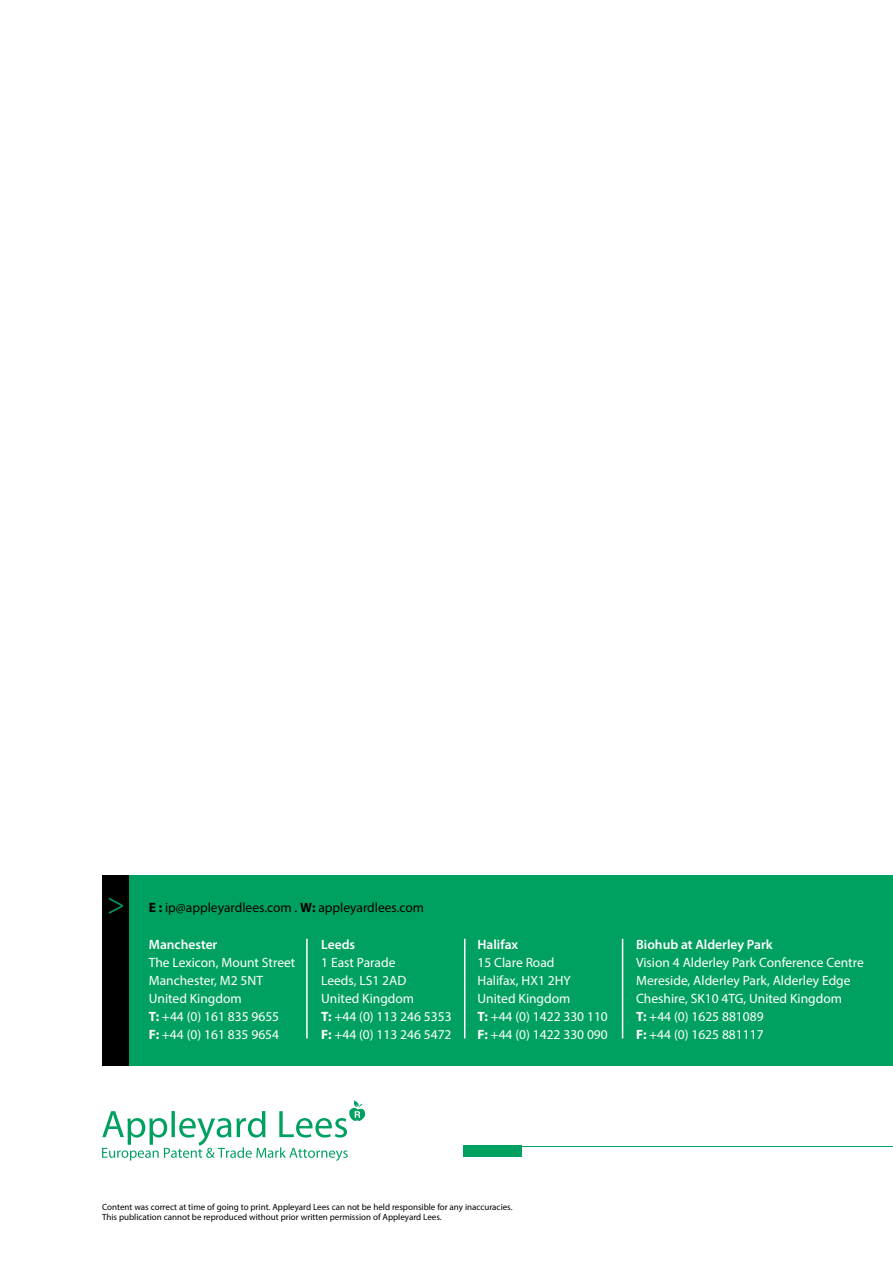
<style>
.page{position:relative;width:893px;height:1263px;background:#fff}
.page>*{position:absolute;margin:0;border:0;box-sizing:border-box;transform-origin:0 0}
.t1{font:32.4px "Minion Pro";color:#00a160}
.t2{font:13.5px/18px "Myriad Pro";color:#fff}
.t3{font:600 13.5px "Myriad Pro";color:#fff}
.t4{font:13.5px "Myriad Pro";color:#000}
.t5{font:9px/10.8px "Myriad Pro";color:#000}
.s1{font-weight:700}
</style>
<div class="page">
<hr style="left:467px;top:1146px;width:426px;height:1px;background:#00a160">
<div style="left:463px;top:1145px;width:59px;height:12px;background:#00a160"></div>
<svg style="left:102px;top:1100px;width:264px;height:61px"></svg>
<div style="left:102px;top:875px;width:791px;height:190px;background:#00a160"></div>
<hr style="left:306px;top:939px;width:2px;height:99px;background:#fff">
<hr style="left:464px;top:939px;width:1px;height:99px;background:#fff">
<hr style="left:622px;top:939px;width:1px;height:99px;background:#fff">
<div style="left:102px;top:875px;width:27px;height:190px;background:#000"></div>
<h1 class="t1" style="left:107px;top:882px;width:19px">&gt;</h1>
<p class="t4" style="left:149px;top:899px;width:277px"><span class="s1">E :</span> ip@appleyardlees.com . <span class="s1">W:</span> appleyardlees.com</p>
<p class="t3" style="left:149px;top:936px;width:70px">Manchester</p>
<p class="t2" style="left:149px;top:953px;width:148px">The Lexicon, Mount Street<br>Manchester, M2 5NT<br>United Kingdom<br><span class="s1">T:</span> +44 (0) 161 835 9655<br><span class="s1">F:</span> +44 (0) 161 835 9654</p>
<p class="t3" style="left:321px;top:936px;width:35px">Leeds</p>
<p class="t2" style="left:321px;top:953px;width:132px">1 East Parade<br>Leeds, LS1 2AD<br>United Kingdom<br><span class="s1">T:</span> +44 (0) 113 246 5353<br><span class="s1">F:</span> +44 (0) 113 246 5472</p>
<p class="t3" style="left:477px;top:936px;width:42px">Halifax</p>
<p class="t2" style="left:477px;top:953px;width:132px">15 Clare Road<br>Halifax, HX1 2HY<br>United Kingdom<br><span class="s1">T:</span> +44 (0) 1422 330 110<br><span class="s1">F:</span> +44 (0) 1422 330 090</p>
<p class="t3" style="left:636px;top:936px;width:138px">Biohub at Alderley Park</p>
<p class="t2" style="left:636px;top:953px;width:229px">Vision 4 Alderley Park Conference Centre<br>Mereside, Alderley Park, Alderley Edge<br>Cheshire, SK10 4TG, United Kingdom<br><span class="s1">T:</span> +44 (0) 1625 881089<br><span class="s1">F:</span> +44 (0) 1625 881117</p>
<p class="t5" style="left:102px;top:1201px;width:412px">Content was correct at time of going to print. Appleyard Lees can not be held responsible for any inaccuracies.<br>This publication cannot be reproduced without prior written permission of Appleyard Lees.</p>
</div>
